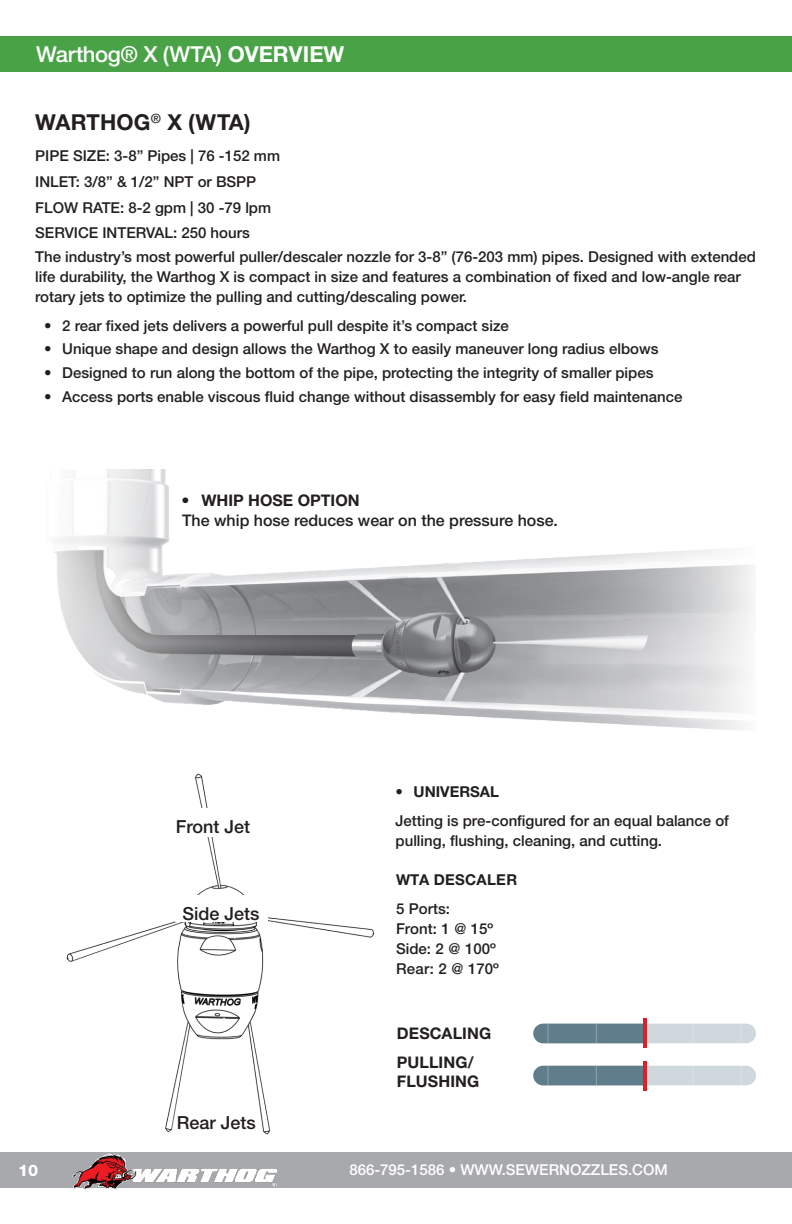
<style>
.page{position:relative;width:792px;height:1224px;background:#fff}
.page>*{position:absolute;margin:0;border:0;box-sizing:border-box;transform-origin:0 0}
.t1{font:500 22px "Helvetica Neue LT Std";letter-spacing:-.015em;color:#fff}
.Main_Heading{font:700 22px "Helvetica Neue LT Std";letter-spacing:.005em;color:#231f20}
.t2{font:500 18px "Helvetica Neue LT Std";color:#231f20}
.t3{font:700 16px/19.2px "Helvetica Neue LT Std";color:#231f20}
.Features_-_Bullets{font:500 16px "Helvetica Neue LT Std";color:#231f20}
.t4{font:800 16px "Helvetica Neue LT Std";color:#fff}
.Body_Copy_no_indent{font:500 15px/20px "Helvetica Neue LT Std";color:#231f20}
.Features_-_Bullets-2{font:500 15px/20px "Helvetica Neue LT Std";color:#231f20}
.Caption_whole{font:500 15px/20px "Helvetica Neue LT Std";color:#231f20}
.t5{font:500 15px "Helvetica Neue LT Std";color:#fff}
.Features_-_Bullets-3{font:700 15px "Helvetica Neue LT Std";letter-spacing:.02em;color:#231f20}
.Features_-_Bullets-4{font:700 15px "Helvetica Neue LT Std";color:#231f20}
.s1{font-weight:700}
</style>
<div class="page">
<div style="left:0;top:1152px;width:792px;height:36px;background:#a8a9ad"></div>
<img style="left:72px;top:1154px;width:205px;height:35px">
<img style="left:54px;top:470px;width:698px;height:260px">
<div style="left:0;top:36px;width:792px;height:36px;background:#49a346"></div>
<img style="left:66px;top:773px;width:309px;height:362px">
<div style="left:533px;top:1024px;width:223px;height:19px;background:#cfd8dc;border-radius:10px"></div>
<div style="left:533px;top:1066px;width:223px;height:19px;background:#cfd8dc;border-radius:10px"></div>
<svg style="left:741px;top:1024px;width:1px;height:20px"></svg>
<svg style="left:533px;top:1024px;width:110px;height:20px;background:#698491"></svg>
<svg style="left:741px;top:1066px;width:1px;height:19px"></svg>
<div style="left:533px;top:1066px;width:110px;height:19px;background:#607d8b"></div>
<hr style="left:643px;top:1018px;width:4px;height:30px;background:#df1e26">
<hr style="left:643px;top:1061px;width:4px;height:30px;background:#df1e26">
<div style="left:168px;top:808px;width:90px;height:29px;background:#fff"></div>
<div style="left:175px;top:895px;width:93px;height:27px;background:#fff"></div>
<p class="t1" style="left:36px;top:41px;width:310px">Warthog® X (WTA) <span class="s1">OVERVIEW</span></p>
<p class="Main_Heading" style="left:35px;top:109px;width:217px">WARTHOG<sup>®</sup> X (WTA)</p>
<p class="Body_Copy_no_indent" style="left:35px;top:146px;width:246px">PIPE SIZE: 3-8” Pipes | 76 -152 mm</p>
<p class="Body_Copy_no_indent" style="left:35px;top:172px;width:223px">INLET: 3/8” &amp; 1/2” NPT or BSPP</p>
<p class="Body_Copy_no_indent" style="left:35px;top:197px;width:237px">FLOW RATE: 8-2 gpm | 30 -79 lpm</p>
<p class="Body_Copy_no_indent" style="left:35px;top:223px;width:216px">SERVICE INTERVAL: 250 hours</p>
<p class="Body_Copy_no_indent" style="left:35px;top:246px;width:722px">The industry’s most powerful puller/descaler nozzle for 3-8” (76-203 mm) pipes. Designed with extended life durability, the Warthog X is compact in size and features a combination of fixed and low-angle rear rotary jets to optimize the pulling and cutting/descaling power.</p>
<p class="Body_Copy_no_indent" style="left:44px;top:315px;width:466px">• 2 rear fixed jets delivers a powerful pull despite it’s compact size</p>
<p class="Body_Copy_no_indent" style="left:44px;top:339px;width:616px">• Unique shape and design allows the Warthog X to easily maneuver long radius elbows</p>
<p class="Body_Copy_no_indent" style="left:44px;top:363px;width:611px">• Designed to run along the bottom of the pipe, protecting the integrity of smaller pipes</p>
<p class="Body_Copy_no_indent" style="left:44px;top:386px;width:640px">• Access ports enable viscous fluid change without disassembly for easy field maintenance</p>
<p class="t3" style="left:181px;top:490px;width:180px">• WHIP HOSE OPTION</p>
<p class="Features_-_Bullets" style="left:182px;top:511px;width:377px">The whip hose reduces wear on the pressure hose.</p>
<p class="t2" style="left:176px;top:816px;width:76px">Front Jet</p>
<p class="t2" style="left:183px;top:902px;width:79px">Side Jets</p>
<p class="t2" style="left:177px;top:1112px;width:81px">Rear Jets</p>
<p class="Features_-_Bullets-4" style="left:396px;top:782px;width:105px">• UNIVERSAL</p>
<p class="Features_-_Bullets-2" style="left:396px;top:811px;width:335px">Jetting is pre-configured for an equal balance of pulling, flushing, cleaning, and cutting.</p>
<p class="Features_-_Bullets-3" style="left:396px;top:870px;width:123px">WTA DESCALER</p>
<p class="Caption_whole" style="left:396px;top:898px;width:101px">5 Ports:<br>Front: 1 @ 15º<br>Side: 2 @ 100º</p>
<p class="Caption_whole" style="left:396px;top:958px;width:104px">Rear: 2 @ 170º</p>
<p class="t3" style="left:397px;top:1024px;width:96px">DESCALING</p>
<p class="t3" style="left:397px;top:1052px;width:84px">PULLING/<br>FLUSHING</p>
<p class="t4" style="left:18px;top:1160px;width:22px">10</p>
<p class="t5" style="left:349px;top:1161px;width:320px">866-795-1586 • WWW.SEWERNOZZLES.COM</p>
</div>
